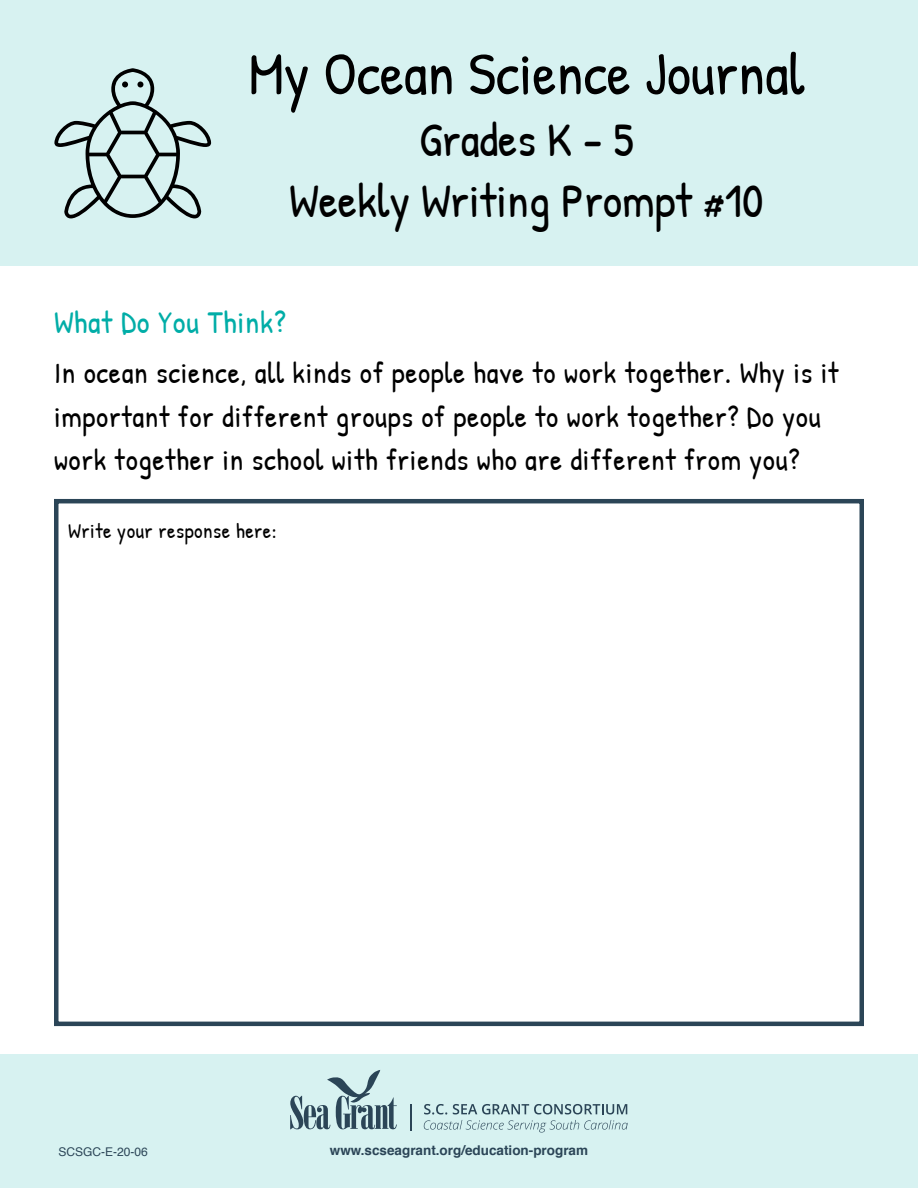
<style>
.page{position:relative;width:918px;height:1188px;background:#fff}
.page>*{position:absolute;margin:0;border:0;box-sizing:border-box;transform-origin:0 0}
.t1{font:60px "Patrick Hand";color:#000}
.t2{font:48px/61.5px "Patrick Hand";color:#000;text-align:center}
.t3{font:31.5px "Patrick Hand";letter-spacing:.025em;color:#00ada7}
.t4{font:30px/43.5px "Patrick Hand";letter-spacing:.025em;color:#000}
.t5{font:21px "Patrick Hand";letter-spacing:.025em;color:#000}
.t6{font:700 13.5px "Helvetica";color:#2b4557}
.t7{font:12px "Helvetica";color:#2b4557}
</style>
<div class="page">
<div style="left:54px;top:499px;width:810px;height:527px;border:4px solid #2b4557"></div>
<div style="left:0;top:0;width:918px;height:266px;background:#d7f2f1"></div>
<svg style="left:54px;top:68px;width:157px;height:150px"></svg>
<div style="left:137px;top:81px;width:6px;height:7px;background:#000;border-radius:50%"></div>
<div style="left:122px;top:81px;width:6px;height:7px;background:#000;border-radius:50%"></div>
<div style="left:0;top:1054px;width:918px;height:134px;background:#d7f2f1"></div>
<svg style="left:424px;top:1104px;width:204px;height:28px"></svg>
<svg style="left:290px;top:1070px;width:107px;height:59px"></svg>
<hr style="left:410px;top:1104px;width:2px;height:26px;background:#2b4557">
<h1 class="t1" style="left:248px;top:32px;width:558px">My Ocean Science Journal</h1>
<h1 class="t2" style="left:289px;top:107px;width:476px">Grades K - 5<br>Weekly Writing Prompt #10</h1>
<h2 class="t3" style="left:54px;top:300px;width:233px">What Do You Think?</h2>
<p class="t4" style="left:54px;top:350px;width:786px">In ocean science, all kinds of people have to work together. Why is it important for different groups of people to work together? Do you work together in school with friends who are different from you?</p>
<p class="t5" style="left:68px;top:516px;width:210px">Write your response here:</p>
<p class="t7" style="left:59px;top:1143px;width:91px">SCSGC-E-20-06</p>
<p class="t6" style="left:330px;top:1139px;width:260px">www.scseagrant.org/education-program</p>
</div>
